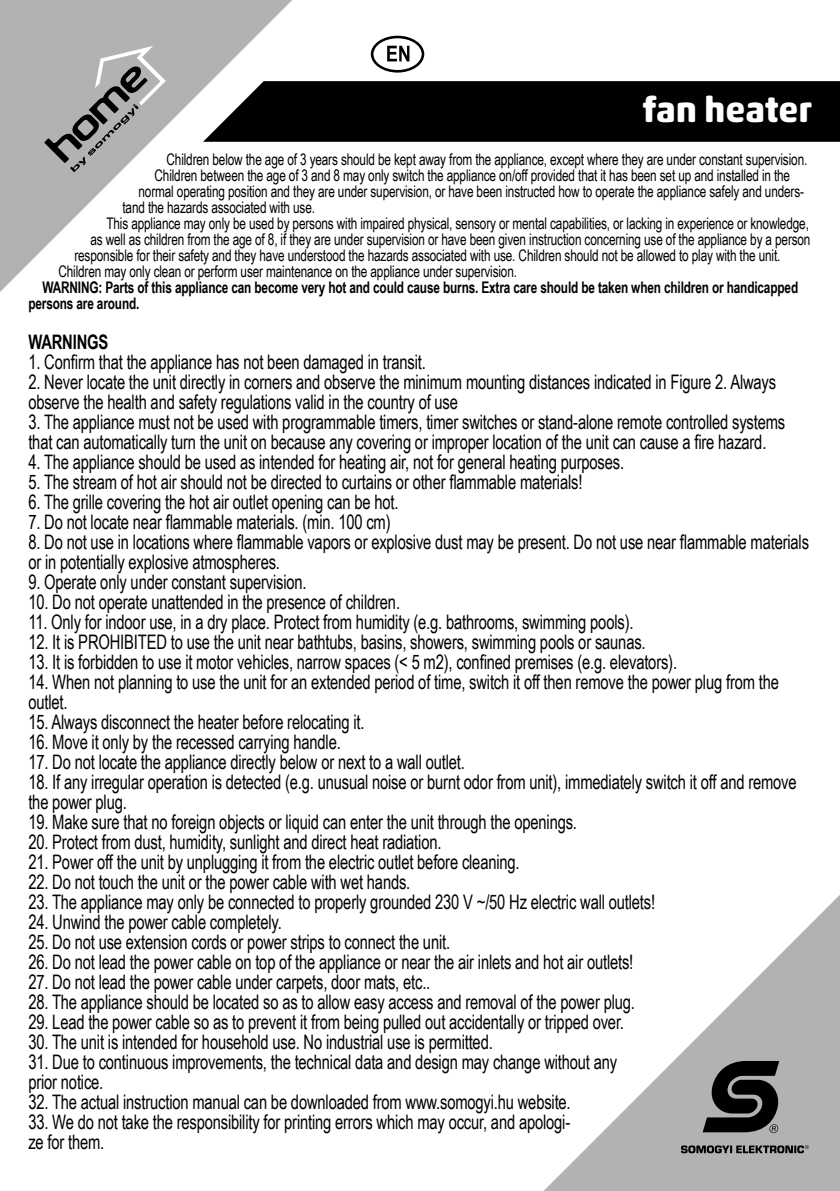
<style>
.page{position:relative;width:840px;height:1191px;background:#fff}
.page>*{position:absolute;margin:0;border:0;box-sizing:border-box;transform-origin:0 0}
.t1{font:700 36px "Akko Rounded Pro";color:#fff}
.t2{font:20px/20px "Arial Narrow";letter-spacing:-.01em;color:#000;scale:.9 1}
.t3{font:700 20px "Arial Narrow";letter-spacing:-.01em;color:#000;scale:.9 1}
.t4{font:16px "Arial Narrow";letter-spacing:-.01em;color:#000;scale:.9 1}
.t5{font:700 16px/16px "Arial Narrow";letter-spacing:-.01em;color:#000;scale:.9 1}
</style>
<div class="page">
<svg style="left:543px;top:896px;width:296px;height:295px"></svg>
<svg style="left:702px;top:1061px;width:77px;height:72px;background:#3d3d3d"></svg>
<svg style="left:680px;top:1145px;width:128px;height:8px"></svg>
<svg style="left:0;top:0;width:292px;height:292px"></svg>
<svg style="left:44px;top:46px;width:122px;height:126px;background:#a5a4a4"></svg>
<svg style="left:156px;top:81px;width:683px;height:61px;background:#1b1b1b"></svg>
<svg style="left:370px;top:36px;width:54px;height:37px"></svg>
<h1 class="t1" style="left:642px;top:87px;width:170px">fan heater</h1>
<p class="t4" style="left:166px;top:147px;width:713px">Children below the age of 3 years should be kept away from the appliance, except where they are under constant supervision.</p>
<p class="t4" style="left:154px;top:163px;width:707px">Children between the age of 3 and 8 may only switch the appliance on/off provided that it has been set up and installed in the</p>
<p class="t4" style="left:138px;top:179px;width:740px">normal operating position and they are under supervision, or have been instructed how to operate the appliance safely and unders-</p>
<p class="t4" style="left:122px;top:195px;width:215px">tand the hazards associated with use.</p>
<p class="t4" style="left:106px;top:211px;width:781px">This appliance may only be used by persons with impaired physical, sensory or mental capabilities, or lacking in experience or knowledge,</p>
<p class="t4" style="left:90px;top:227px;width:801px">as well as children from the age of 8, if they are under supervision or have been given instruction concerning use of the appliance by a person</p>
<p class="t4" style="left:74px;top:243px;width:785px">responsible for their safety and they have understood the hazards associated with use. Children should not be allowed to play with the unit.</p>
<p class="t4" style="left:58px;top:259px;width:511px">Children may only clean or perform user maintenance on the appliance under supervision.</p>
<p class="t5" style="left:28px;top:278px;width:856px;text-indent:14px">WARNING: Parts of this appliance can become very hot and could cause burns. Extra care should be taken when children or handicapped persons are around.</p>
<p class="t3" style="left:28px;top:327px;width:90px">WARNINGS</p>
<p class="t2" style="left:28px;top:351px;width:443px">1. Confirm that the appliance has not been damaged in transit.</p>
<p class="t2" style="left:28px;top:371px;width:832px">2. Never locate the unit directly in corners and observe the minimum mounting distances indicated in Figure 2. Always observe the health and safety regulations valid in the country of use</p>
<p class="t2" style="left:28px;top:411px;width:842px">3. The appliance must not be used with programmable timers, timer switches or stand-alone remote controlled systems that can automatically turn the unit on because any covering or improper location of the unit can cause a fire hazard.</p>
<p class="t2" style="left:28px;top:451px;width:663px">4. The appliance should be used as intended for heating air, not for general heating purposes.</p>
<p class="t2" style="left:28px;top:471px;width:616px">5. The stream of hot air should not be directed to curtains or other flammable materials!</p>
<p class="t2" style="left:28px;top:491px;width:412px">6. The grille covering the hot air outlet opening can be hot.</p>
<p class="t2" style="left:28px;top:511px;width:404px">7. Do not locate near flammable materials. (min. 100 cm)</p>
<p class="t2" style="left:28px;top:531px;width:868px">8. Do not use in locations where flammable vapors or explosive dust may be present. Do not use near flammable materials or in potentially explosive atmospheres.</p>
<p class="t2" style="left:28px;top:571px;width:310px">9. Operate only under constant supervision.</p>
<p class="t2" style="left:28px;top:591px;width:414px">10. Do not operate unattended in the presence of children.</p>
<p class="t2" style="left:28px;top:611px;width:673px">11. Only for indoor use, in a dry place. Protect from humidity (e.g. bathrooms, swimming pools).</p>
<p class="t2" style="left:28px;top:631px;width:687px">12. It is PROHIBITED to use the unit near bathtubs, basins, showers, swimming pools or saunas.</p>
<p class="t2" style="left:28px;top:651px;width:722px">13. It is forbidden to use it motor vehicles, narrow spaces (&lt; 5 m2), confined premises (e.g. elevators).</p>
<p class="t2" style="left:28px;top:671px;width:835px">14. When not planning to use the unit for an extended period of time, switch it off then remove the power plug from the outlet.</p>
<p class="t2" style="left:28px;top:711px;width:375px">15. Always disconnect the heater before relocating it.</p>
<p class="t2" style="left:28px;top:731px;width:348px">16. Move it only by the recessed carrying handle.</p>
<p class="t2" style="left:28px;top:751px;width:486px">17. Do not locate the appliance directly below or next to a wall outlet.</p>
<p class="t2" style="left:28px;top:771px;width:854px">18. If any irregular operation is detected (e.g. unusual noise or burnt odor from unit), immediately switch it off and remove the power plug.</p>
<p class="t2" style="left:28px;top:811px;width:610px">19. Make sure that no foreign objects or liquid can enter the unit through the openings.</p>
<p class="t2" style="left:28px;top:831px;width:460px">20. Protect from dust, humidity, sunlight and direct heat radiation.</p>
<p class="t2" style="left:28px;top:851px;width:547px">21. Power off the unit by unplugging it from the electric outlet before cleaning.</p>
<p class="t2" style="left:28px;top:871px;width:425px">22. Do not touch the unit or the power cable with wet hands.</p>
<p class="t2" style="left:28px;top:891px;width:697px">23. The appliance may only be connected to properly grounded 230 V ~/50 Hz electric wall outlets!</p>
<p class="t2" style="left:28px;top:911px;width:283px">24. Unwind the power cable completely.</p>
<p class="t2" style="left:28px;top:931px;width:470px">25. Do not use extension cords or power strips to connect the unit.</p>
<p class="t2" style="left:28px;top:951px;width:673px">26. Do not lead the power cable on top of the appliance or near the air inlets and hot air outlets!</p>
<p class="t2" style="left:28px;top:971px;width:448px">27. Do not lead the power cable under carpets, door mats, etc..</p>
<p class="t2" style="left:28px;top:991px;width:675px">28. The appliance should be located so as to allow easy access and removal of the power plug.</p>
<p class="t2" style="left:28px;top:1011px;width:663px">29. Lead the power cable so as to prevent it from being pulled out accidentally or tripped over.</p>
<p class="t2" style="left:28px;top:1031px;width:517px">30. The unit is intended for household use. No industrial use is permitted.</p>
<p class="t2" style="left:28px;top:1051px;width:655px">31. Due to continuous improvements, the technical data and design may change without any prior notice.</p>
<p class="t2" style="left:28px;top:1091px;width:603px">32. The actual instruction manual can be downloaded from www.somogyi.hu website.</p>
<p class="t2" style="left:28px;top:1111px;width:603px">33. We do not take the responsibility for printing errors which may occur, and apologi&shy;ze for them.</p>
</div>
